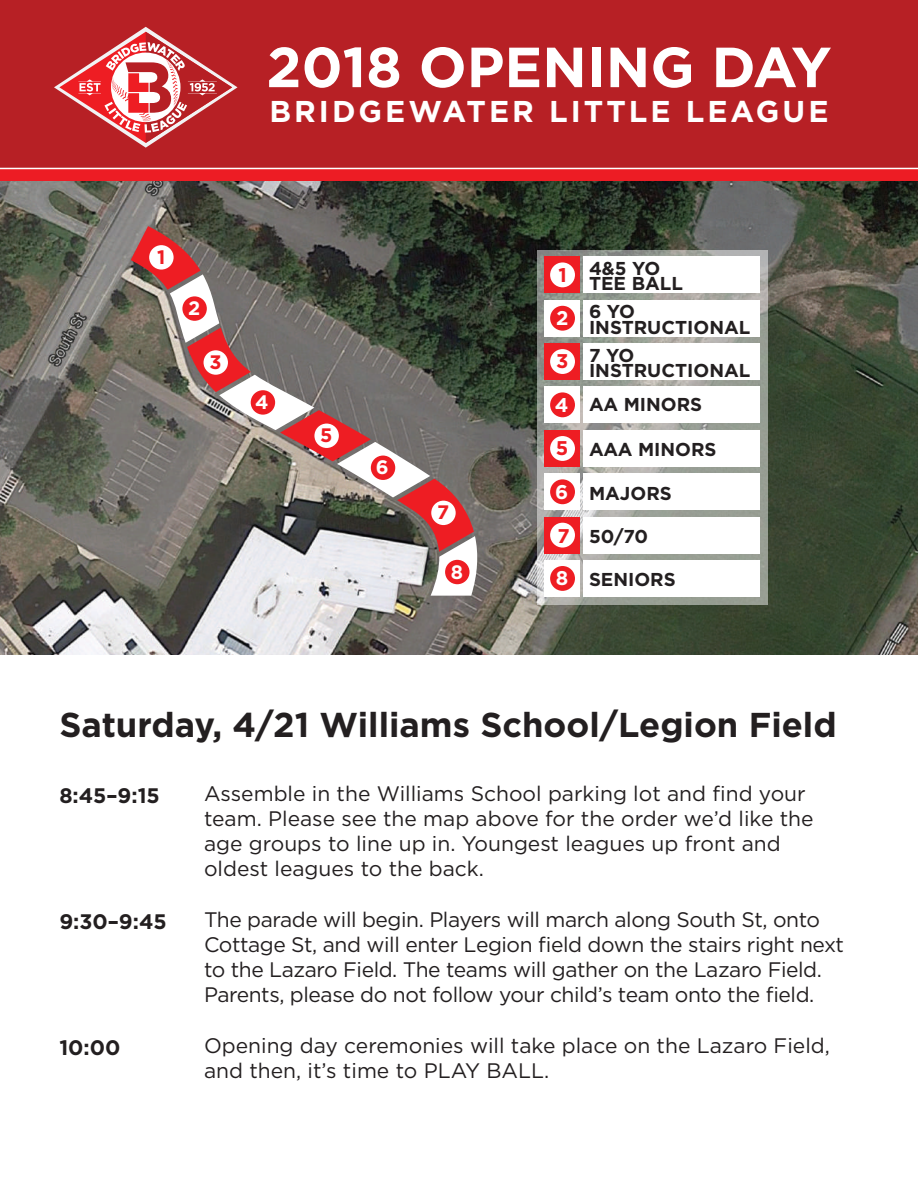
<style>
.page{position:relative;width:918px;height:1188px;background:#fff}
.page>*{position:absolute;margin:0;border:0;box-sizing:border-box;transform-origin:0 0}
.t1{font:700 56.4px "Gotham";color:#fff}
.t2{font:700 34.5px "Gotham";color:#231f20}
.t3{font:700 30.15px "Gotham";letter-spacing:.1em;color:#fff}
.t4{font:21px/25.2px "Gotham";color:#231f20}
.t5{font:21px/25.2px "Gotham";letter-spacing:-.02em;color:#231f20}
.t6{font:700 21px "Gotham";color:#231f20}
.t7{font:700 19.8px "Gotham";color:#ee1d23}
.t8{font:700 19.8px "Gotham";color:#fff}
.t9{font:700 19.5px "Gotham";color:#ee1d23}
.t10{font:700 19.5px "Gotham";color:#fff}
.t11{font:700 18.6px/15.6px "Gotham";color:#231f20}
.s1{font-size:19.8px;color:#fff}
.s2{font-size:19.8px;color:#ee1d23}
</style>
<div class="page">
<div style="left:0;top:0;width:918px;height:168px;background:#b72025"></div>
<div style="left:0;top:168px;width:918px;height:13px;background:#ed1c24"></div>
<svg style="left:54px;top:27px;width:184px;height:121px"></svg>
<hr style="left:0;top:168px;width:918px;height:1px;background:#fff">
<img style="left:0;top:181px;width:918px;height:473px">
<svg style="left:537px;top:250px;width:231px;height:355px;background:#a5a7a0"></svg>
<svg style="left:131px;top:226px;width:348px;height:370px;background:#7e726c"></svg>
<div style="left:149px;top:245px;width:25px;height:25px;background:#fff;border-radius:50%"></div>
<div style="left:204px;top:350px;width:24px;height:25px;background:#fff;border-radius:50%"></div>
<div style="left:583px;top:257px;width:177px;height:36px;background:#fff"></div>
<div style="left:544px;top:257px;width:36px;height:36px;background:#ee1d23"></div>
<div style="left:550px;top:262px;width:25px;height:25px;background:#fff;border-radius:50%"></div>
<div style="left:314px;top:424px;width:25px;height:24px;background:#fff;border-radius:50%"></div>
<div style="left:431px;top:501px;width:25px;height:24px;background:#fff;border-radius:50%"></div>
<div style="left:182px;top:296px;width:25px;height:25px;background:#ee1d23;border-radius:50%"></div>
<div style="left:583px;top:300px;width:177px;height:36px;background:#fff"></div>
<div style="left:544px;top:300px;width:36px;height:36px;background:#fff"></div>
<div style="left:550px;top:306px;width:25px;height:25px;background:#ee1d23;border-radius:50%"></div>
<div style="left:583px;top:343px;width:177px;height:37px;background:#fff"></div>
<div style="left:544px;top:343px;width:36px;height:37px;background:#ee1d23"></div>
<div style="left:550px;top:349px;width:25px;height:25px;background:#fff;border-radius:50%"></div>
<div style="left:583px;top:387px;width:177px;height:36px;background:#fff"></div>
<div style="left:544px;top:387px;width:36px;height:36px;background:#fff"></div>
<div style="left:550px;top:392px;width:25px;height:25px;background:#ee1d23;border-radius:50%"></div>
<div style="left:583px;top:430px;width:177px;height:37px;background:#fff"></div>
<div style="left:544px;top:430px;width:36px;height:37px;background:#ee1d23"></div>
<div style="left:550px;top:436px;width:25px;height:25px;background:#fff;border-radius:50%"></div>
<div style="left:583px;top:474px;width:177px;height:36px;background:#fff"></div>
<div style="left:544px;top:474px;width:36px;height:36px;background:#fff"></div>
<div style="left:550px;top:479px;width:25px;height:25px;background:#ee1d23;border-radius:50%"></div>
<div style="left:583px;top:517px;width:177px;height:36px;background:#fff"></div>
<div style="left:544px;top:517px;width:36px;height:36px;background:#ee1d23"></div>
<div style="left:550px;top:523px;width:25px;height:25px;background:#fff;border-radius:50%"></div>
<div style="left:583px;top:560px;width:177px;height:37px;background:#fff"></div>
<div style="left:544px;top:560px;width:36px;height:37px;background:#fff"></div>
<div style="left:550px;top:566px;width:25px;height:25px;background:#ee1d23;border-radius:50%"></div>
<div style="left:251px;top:390px;width:24px;height:25px;background:#ee1d23;border-radius:50%"></div>
<div style="left:371px;top:456px;width:24px;height:24px;background:#ee1d23;border-radius:50%"></div>
<div style="left:445px;top:560px;width:25px;height:24px;background:#ee1d23;border-radius:50%"></div>
<h1 class="t1" style="left:266px;top:35px;width:567px">2018 OPENING DAY</h1>
<h3 class="t3" style="left:269px;top:94px;width:561px">BRIDGEWATER LITTLE LEAGUE</h3>
<p class="t9" style="left:157px;top:246px;width:10px">1</p>
<p class="t7" style="left:558px;top:263px;width:10px">1</p>
<p class="t11" style="left:589px;top:260px;width:96px">4&amp;5 YO<br>TEE BALL</p>
<p class="t10" style="left:188px;top:297px;width:14px">2</p>
<p class="t11" style="left:589px;top:303px;width:163px">6 YO<br>INSTRUCTIONAL</p>
<p class="t8" style="left:556px;top:306px;width:14px">2</p>
<p class="t9" style="left:209px;top:351px;width:14px">3</p>
<p class="t10" style="left:255px;top:391px;width:15px">4</p>
<p class="t9" style="left:320px;top:424px;width:14px">5</p>
<p class="t10" style="left:376px;top:456px;width:14px">6</p>
<p class="t9" style="left:437px;top:501px;width:14px">7</p>
<p class="t10" style="left:451px;top:560px;width:14px">8</p>
<p class="t11" style="left:589px;top:347px;width:163px">7 YO<br>INSTRUCTIONAL</p>
<p class="t7" style="left:556px;top:350px;width:14px">3</p>
<p class="t11" style="left:555px;top:396px;width:149px"><span class="s1">4</span> AA MINORS</p>
<p class="t11" style="left:556px;top:442px;width:162px"><span class="s2">5</span> AAA MINORS</p>
<p class="t11" style="left:555px;top:485px;width:118px"><span class="s1">6</span> MAJORS</p>
<p class="t11" style="left:557px;top:528px;width:92px"><span class="s2">7</span> 50/70</p>
<p class="t11" style="left:556px;top:572px;width:121px"><span class="s1">8</span> SENIORS</p>
<h2 class="t2" style="left:59px;top:705px;width:779px">Saturday, 4/21 Williams School/Legion Field</h2>
<p class="t6" style="left:59px;top:783px;width:102px">8:45–9:15</p>
<p class="t6" style="left:59px;top:909px;width:109px">9:30–9:45</p>
<p class="t6" style="left:59px;top:1035px;width:63px">10:00</p>
<p class="t4" style="left:204px;top:780px;width:611px">Assemble in the Williams School parking lot and find your team. Please see the map above for the order we’d like the age groups to line up in. Youngest leagues up front and oldest leagues to the back.</p>
<p class="t5" style="left:204px;top:906px;width:642px">The parade will begin. Players will march along South St, onto Cottage St, and will enter Legion field down the stairs right next to the Lazaro Field. The teams will gather on the Lazaro Field.<br>Parents, please do not follow your child’s team onto the field.</p>
<p class="t4" style="left:204px;top:1032px;width:628px">Opening day ceremonies will take place on the Lazaro Field, and then, it’s time to PLAY BALL.</p>
</div>
